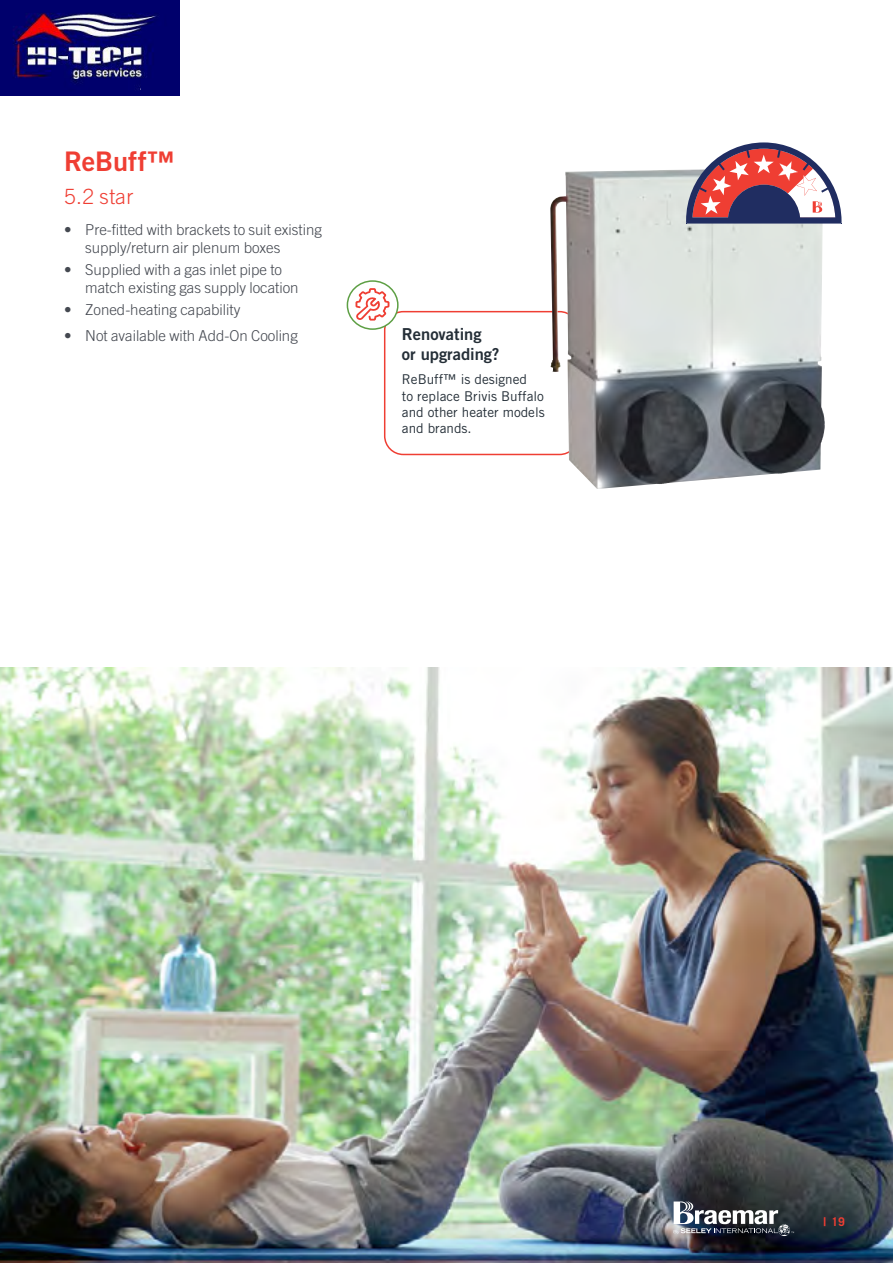
<style>
.page{position:relative;width:893px;height:1263px;background:#fff}
.page>*{position:absolute;margin:0;border:0;box-sizing:border-box;transform-origin:0 0}
.t1{font:27px "Trade Gothic LT Std Bd 2";color:#ef3e33}
.t2{font:300 21px "Trade Gothic LT Std";color:#ef3e33}
.t3{font:16.5px/19.8px "Trade Gothic LT Std Bd 2";color:#242e37}
.t4{font:300 15px/18px "Trade Gothic LT Std";color:#444850}
.t5{font:13.5px/16.2px "Trade Gothic LT Std";color:#242e37}
.t6{font:700 12px "Trade Gothic LT Std";color:#ef3e33}
</style>
<div class="page">
<img style="left:0;top:667px;width:893px;height:596px">
<svg style="left:674px;top:1201px;width:120px;height:35px"></svg>
<div style="left:384px;top:311px;width:195px;height:144px;border:2px solid #ef3e33;border-radius:19px"></div>
<svg style="left:347px;top:281px;width:51px;height:48px"></svg>
<div style="left:347px;top:280px;width:52px;height:50px;border:2px solid #5d9f44;border-radius:50%"></div>
<svg style="left:355px;top:288px;width:34px;height:33px"></svg>
<img style="left:550px;top:172px;width:275px;height:317px">
<svg style="left:686px;top:142px;width:156px;height:82px"></svg>
<img style="left:0;top:1px;width:179px;height:94px">
<h1 class="t1" style="left:64px;top:145px;width:112px">ReBuff™</h1>
<h2 class="t2" style="left:64px;top:184px;width:71px">5.2 star</h2>
<p class="t4" style="left:85px;top:220px;width:238px;text-indent:-21px">• Pre-fitted with brackets to suit existing supply/return air plenum boxes</p>
<p class="t4" style="left:85px;top:261px;width:215px;text-indent:-21px">• Supplied with a gas inlet pipe to match existing gas supply location</p>
<p class="t4" style="left:64px;top:301px;width:178px">• Zoned-heating capability</p>
<p class="t4" style="left:64px;top:326px;width:235px">• Not available with Add-On Cooling</p>
<p class="t3" style="left:402px;top:324px;width:99px">Renovating or upgrading?</p>
<p class="t5" style="left:402px;top:371px;width:144px">ReBuff™ is designed<br>to replace Brivis Buffalo and other heater models and brands.</p>
<p class="t6" style="left:824px;top:1214px;width:23px">| 19</p>
</div>
